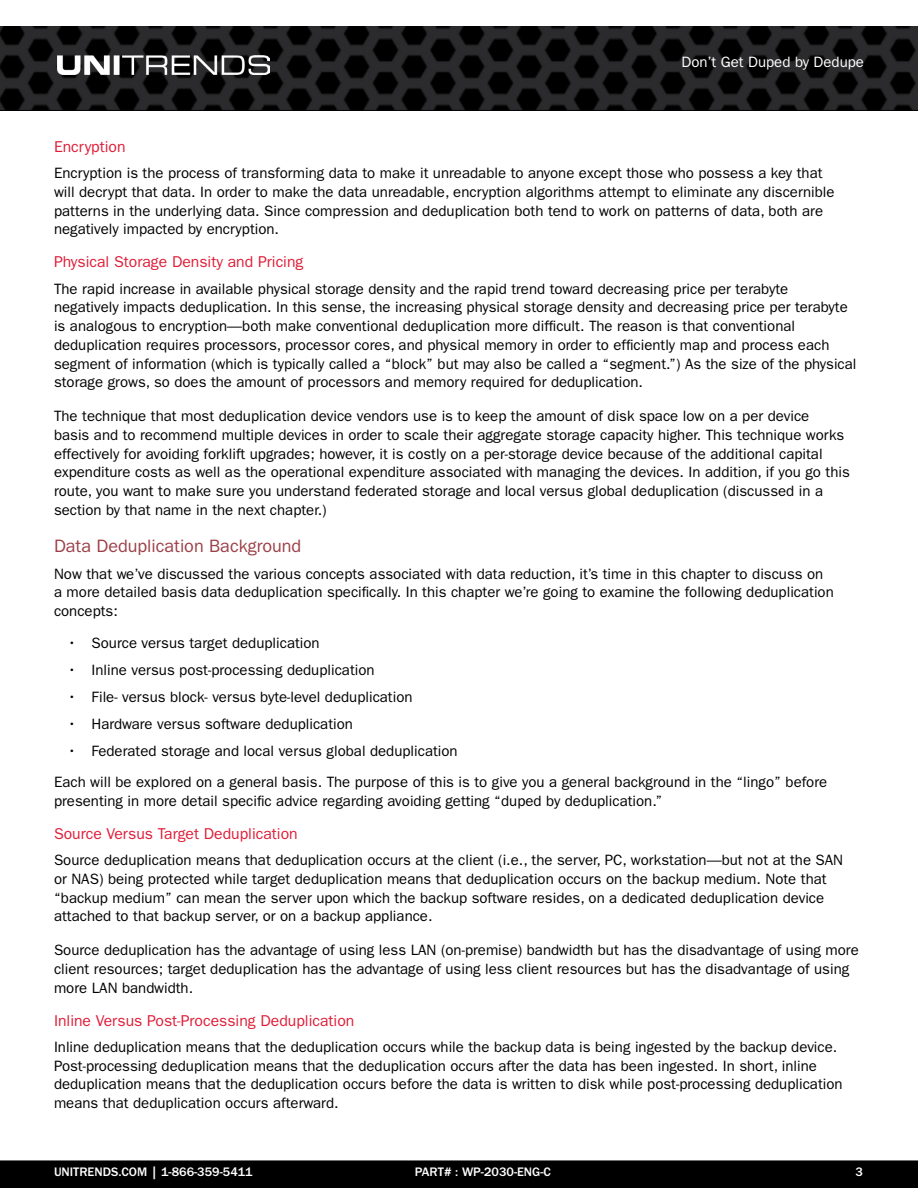
<style>
.page{position:relative;width:918px;height:1188px;background:#fff}
.page>*{position:absolute;margin:0;border:0;box-sizing:border-box;transform-origin:0 0}
.H1_Style{font:18px "ITC Franklin Gothic Std";color:#9c4048}
.H2_Style{font:15.75px "ITC Franklin Gothic Std";color:#df1d38}
.Body_Copy{font:15px/18.8px "ITC Franklin Gothic Std";color:#000}
.t1{font:15px "ITC Franklin Gothic Std";color:#fff}
.t2{font:500 12.75px "ITC Franklin Gothic Std";color:#fff}
</style>
<div class="page">
<div style="left:1px;top:1161px;width:916px;height:26px;background:#000"></div>
<div style="left:0;top:1160px;width:918px;height:28px;border:2px solid #000"></div>
<img style="left:0;top:27px;width:918px;height:84px">
<img style="left:58px;top:56px;width:212px;height:19px">
<p class="t1" style="left:681px;top:54px;width:184px">Don’t Get Duped by Dedupe</p>
<p class="H2_Style" style="left:54px;top:137px;width:73px">Encryption</p>
<p class="Body_Copy" style="left:54px;top:164px;width:782px">Encryption is the process of transforming data to make it unreadable to anyone except those who possess a key that will decrypt that data. In order to make the data unreadable, encryption algorithms attempt to eliminate any discernible patterns in the underlying data. Since compression and deduplication both tend to work on patterns of data, both are negatively impacted by encryption.</p>
<p class="H2_Style" style="left:54px;top:253px;width:251px">Physical Storage Density and Pricing</p>
<p class="Body_Copy" style="left:54px;top:279px;width:804px">The rapid increase in available physical storage density and the rapid trend toward decreasing price per terabyte negatively impacts deduplication. In this sense, the increasing physical storage density and decreasing price per terabyte is analogous to encryption—both make conventional deduplication more difficult. The reason is that conventional deduplication requires processors, processor cores, and physical memory in order to efficiently map and process each segment of information (which is typically called a “block” but may also be called a “segment.”) As the size of the physical storage grows, so does the amount of processors and memory required for deduplication.</p>
<p class="Body_Copy" style="left:54px;top:407px;width:797px">The technique that most deduplication device vendors use is to keep the amount of disk space low on a per device<br>basis and to recommend multiple devices in order to scale their aggregate storage capacity higher. This technique works effectively for avoiding forklift upgrades; however, it is costly on a per-storage device because of the additional capital expenditure costs as well as the operational expenditure associated with managing the devices. In addition, if you go this route, you want to make sure you understand federated storage and local versus global deduplication (discussed in a section by that name in the next chapter.)</p>
<p class="H1_Style" style="left:54px;top:536px;width:249px">Data Deduplication Background</p>
<p class="Body_Copy" style="left:54px;top:564px;width:781px">Now that we’ve discussed the various concepts associated with data reduction, it’s time in this chapter to discuss on a more detailed basis data deduplication specifically. In this chapter we’re going to examine the following deduplication concepts:</p>
<p class="Body_Copy" style="left:68px;top:633px;width:254px">• Source versus target deduplication</p>
<p class="Body_Copy" style="left:68px;top:660px;width:309px">• Inline versus post-processing deduplication</p>
<p class="Body_Copy" style="left:68px;top:687px;width:347px">• File- versus block- versus byte-level deduplication</p>
<p class="Body_Copy" style="left:68px;top:714px;width:287px">• Hardware versus software deduplication</p>
<p class="Body_Copy" style="left:68px;top:741px;width:392px">• Federated storage and local versus global deduplication</p>
<p class="Body_Copy" style="left:54px;top:773px;width:775px">Each will be explored on a general basis. The purpose of this is to give you a general background in the “lingo” before presenting in more detail specific advice regarding avoiding getting “duped by deduplication.”</p>
<p class="H2_Style" style="left:54px;top:824px;width:245px">Source Versus Target Deduplication</p>
<p class="Body_Copy" style="left:54px;top:851px;width:791px">Source deduplication means that deduplication occurs at the client (i.e., the server, PC, workstation—but not at the SAN or NAS) being protected while target deduplication means that deduplication occurs on the backup medium. Note that “backup medium” can mean the server upon which the backup software resides, on a dedicated deduplication device attached to that backup server, or on a backup appliance.</p>
<p class="Body_Copy" style="left:54px;top:941px;width:806px">Source deduplication has the advantage of using less LAN (on-premise) bandwidth but has the disadvantage of using more client resources; target deduplication has the advantage of using less client resources but has the disadvantage of using more LAN bandwidth.</p>
<p class="H2_Style" style="left:54px;top:1011px;width:302px">Inline Versus Post-Processing Deduplication</p>
<p class="Body_Copy" style="left:54px;top:1037px;width:790px">Inline deduplication means that the deduplication occurs while the backup data is being ingested by the backup device.<br>Post-processing deduplication means that the deduplication occurs after the data has been ingested. In short, inline deduplication means that the deduplication occurs before the data is written to disk while post-processing deduplication means that deduplication occurs afterward.</p>
<p class="t2" style="left:54px;top:1165px;width:200px">UNITRENDS.COM | 1-866-359-5411</p>
<p class="t2" style="left:415px;top:1165px;width:137px">PART# : WP-2030-ENG-C</p>
<p class="t2" style="left:856px;top:1165px;width:9px">3</p>
</div>
